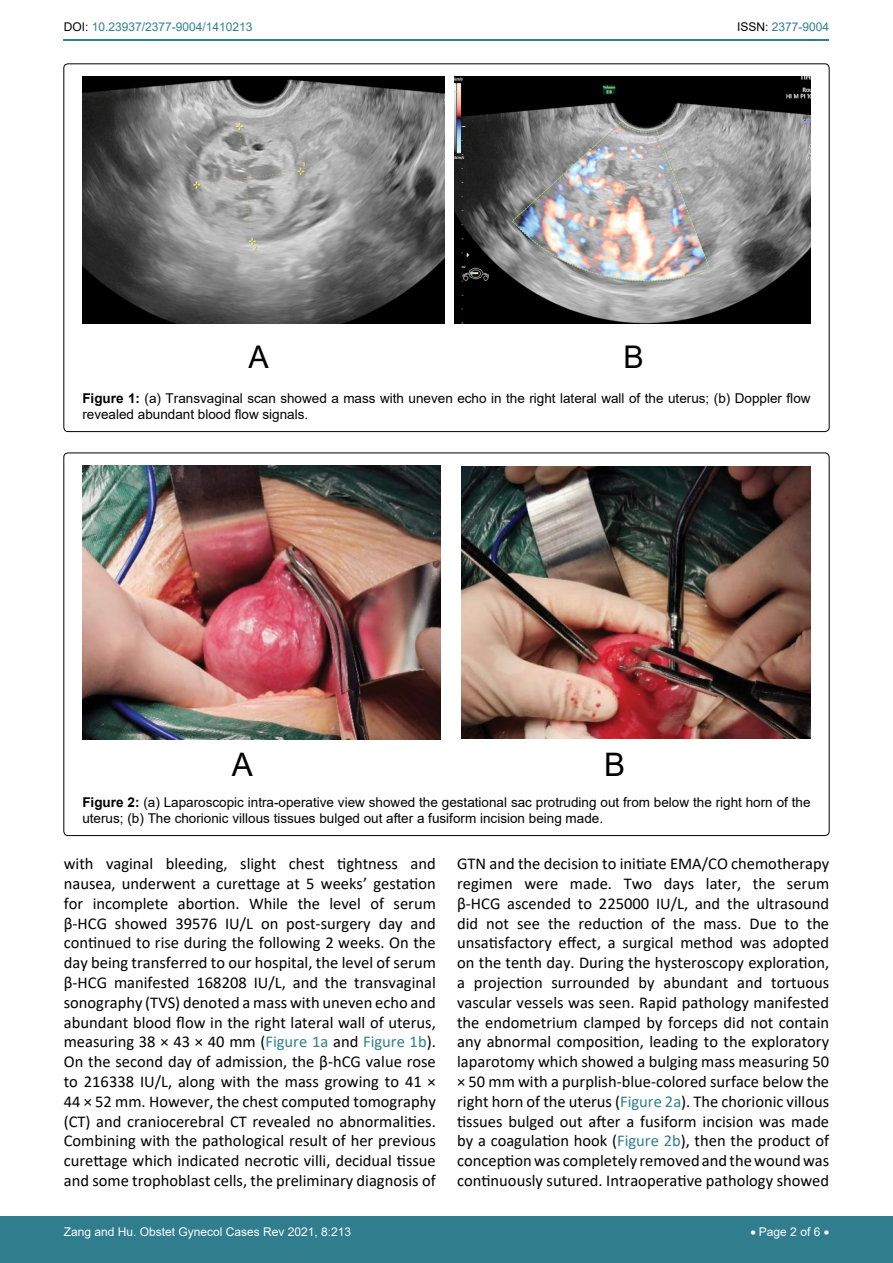
<style>
.page{position:relative;width:893px;height:1263px;background:#fff}
.page>*{position:absolute;margin:0;border:0;box-sizing:border-box;transform-origin:0 0}
.t1{font:32.4px "Arial";color:#000}
.t2{font:31.2px "Arial";color:#000}
.t3{font:16.5px/19.8px "Calibri";color:#000;text-align:justify}
.t4{font:13.5px/16.2px "Arial";color:#000}
.t5{font:12px "Arial";color:#fff}
.t6{font:12px "Arial";color:#30808d}
.s1{color:#000}
.s2{font-weight:700}
.s3{color:#30808d}
</style>
<div class="page">
<hr style="left:64px;top:40px;width:765px;height:1px;background:#30808d">
<div style="left:0;top:1217px;width:893px;height:46px;background:#307d8d"></div>
<img style="left:82px;top:76px;width:362px;height:248px">
<img style="left:455px;top:76px;width:356px;height:248px">
<img style="left:82px;top:466px;width:359px;height:273px">
<img style="left:462px;top:466px;width:349px;height:272px">
<p class="t6" style="left:64px;top:19px;width:190px"><span class="s1">DOI:</span> 10.23937/2377-9004/1410213</p>
<p class="t6" style="left:737px;top:19px;width:94px"><span class="s1">ISSN:</span> 2377-9004</p>
<h2 class="t2" style="left:249px;top:335px;width:22px">A</h2>
<h2 class="t2" style="left:623px;top:335px;width:22px">B</h2>
<p class="t4" style="left:82px;top:390px;width:730px"><span class="s2">Figure 1:</span> (a) Transvaginal scan showed a mass with uneven echo in the right lateral wall of the uterus; (b) Doppler flow revealed abundant blood flow signals.</p>
<h1 class="t1" style="left:232px;top:743px;width:23px">A</h1>
<h1 class="t1" style="left:604px;top:743px;width:23px">B</h1>
<p class="t4" style="left:82px;top:794px;width:730px"><span class="s2">Figure 2:</span> (a) Laparoscopic intra-operative view showed the gestational sac protruding out from below the right horn of the uterus; (b) The chorionic villous tissues bulged out after a fusiform incision being made.</p>
<p class="t3" style="left:64px;top:853px;width:374px">with vaginal bleeding, slight chest tightness and nausea, underwent a curettage at 5 weeks’ gestation for incomplete abortion. While the level of serum β-HCG showed 39576 IU/L on post-surgery day and continued to rise during the following 2 weeks. On the day being transferred to our hospital, the level of serum β-HCG manifested 168208 IU/L, and the transvaginal sonography (TVS) denoted a mass with uneven echo and abundant blood flow in the right lateral wall of uterus, measuring 38 × 43 × 40 mm (<span class="s3">Figure 1a</span> and <span class="s3">Figure 1b</span>).<br>On the second day of admission, the β-hCG value rose to 216338 IU/L, along with the mass growing to 41 × 44 × 52 mm. However, the chest computed tomography (CT) and craniocerebral CT revealed no abnormalities.<br>Combining with the pathological result of her previous curettage which indicated necrotic villi, decidual tissue and some trophoblast cells, the preliminary diagnosis of</p>
<p class="t3" style="left:457px;top:853px;width:374px">GTN and the decision to initiate EMA/CO chemotherapy regimen were made. Two days later, the serum β-HCG ascended to 225000 IU/L, and the ultrasound did not see the reduction of the mass. Due to the unsatisfactory effect, a surgical method was adopted on the tenth day. During the hysteroscopy exploration, a projection surrounded by abundant and tortuous vascular vessels was seen. Rapid pathology manifested the endometrium clamped by forceps did not contain any abnormal composition, leading to the exploratory laparotomy which showed a bulging mass measuring 50 × 50 mm with a purplish-blue-colored surface below the right horn of the uterus (<span class="s3">Figure 2a</span>). The chorionic villous tissues bulged out after a fusiform incision was made by a coagulation hook (<span class="s3">Figure 2b</span>), then the product of conception was completely removed and the wound was continuously sutured. Intraoperative pathology showed</p>
<p class="t5" style="left:64px;top:1223px;width:289px">Zang and Hu. Obstet Gynecol Cases Rev 2021, 8:213</p>
<p class="t5" style="left:750px;top:1223px;width:80px">• Page 2 of 6 •</p>
</div>
